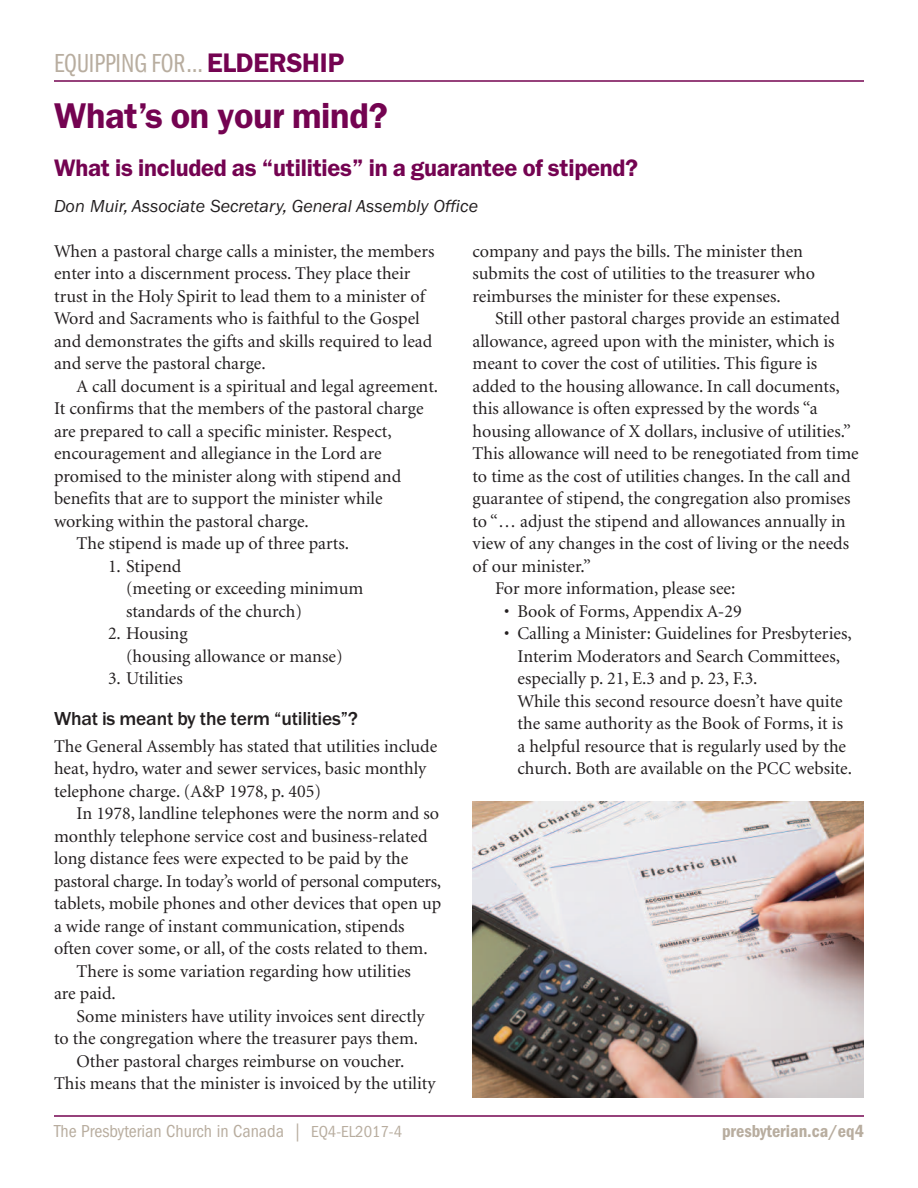
<style>
.page{position:relative;width:918px;height:1188px;background:#fff}
.page>*{position:absolute;margin:0;border:0;box-sizing:border-box;transform-origin:0 0}
.t1{font:600 36px "Franklin Gothic";letter-spacing:-.01em;color:#740351}
.t2{font:27px "Franklin Gothic Book Cmpr";color:#b8ad9f}
.t3{font:600 24px "Franklin Gothic";letter-spacing:-.01em;color:#740351}
.t4{font:500 19.5px "Franklin Gothic";letter-spacing:-.01em;color:#231f20}
.t5{font:18px/22.5px "Minion";color:#231f20}
.t6{font:italic 18px "Franklin Gothic";color:#231f20}
.t7{font:condensed 18px "Franklin Gothic";color:#b8ad9f}
.t8{font:600 condensed 18px "Franklin Gothic";color:#b8ad9f}
.s1{font-family:"Franklin Gothic";font-weight:600;color:#740351}
.s2{font-size:16.5px}
</style>
<div class="page">
<hr style="left:54px;top:1115px;width:810px;height:2px;background:#740351">
<hr style="left:54px;top:80px;width:810px;height:2px;background:#740351">
<img style="left:472px;top:801px;width:392px;height:297px">
<h2 class="t2" style="left:54px;top:54px;width:292px">EQUIPPING FOR… <span class="s1">ELDERSHIP</span></h2>
<h1 class="t1" style="left:54px;top:103px;width:335px">What’s on your mind?</h1>
<h3 class="t3" style="left:54px;top:160px;width:586px">What is included as “utilities” in a guarantee of stipend?</h3>
<p class="t6" style="left:54px;top:200px;width:426px">Don Muir, Associate Secretary, General Assembly Office</p>
<p class="t5" style="left:54px;top:241px;width:382px">When a pastoral charge calls a minister, the members enter into a discernment process. They place their trust in the Holy Spirit to lead them to a minister of Word and Sacraments who is faithful to the Gospel and demonstrates the gifts and skills required to lead and serve the pastoral charge.</p>
<p class="t5" style="left:77px;top:376px;width:363px">A call document is a spiritual and legal agreement.</p>
<p class="t5" style="left:54px;top:398px;width:371px">It confirms that the members of the pastoral charge</p>
<p class="t5" style="left:54px;top:421px;width:339px">are prepared to call a specific minister. Respect,</p>
<p class="t5" style="left:54px;top:443px;width:329px">encouragement and allegiance in the Lord are</p>
<p class="t5" style="left:54px;top:466px;width:349px">promised to the minister along with stipend and</p>
<p class="t5" style="left:54px;top:488px;width:330px">benefits that are to support the minister while</p>
<p class="t5" style="left:54px;top:511px;width:256px">working within the pastoral charge.</p>
<p class="t5" style="left:77px;top:533px;width:274px">The stipend is made up of three parts.</p>
<p class="t5" style="left:126px;top:556px;width:239px;text-indent:-18px">1. Stipend<br>(meeting or exceeding minimum standards of the church)</p>
<p class="t5" style="left:126px;top:623px;width:218px;text-indent:-18px">2. Housing<br>(housing allowance or manse)</p>
<p class="t5" style="left:108px;top:668px;width:76px">3. Utilities</p>
<p class="t4" style="left:54px;top:711px;width:305px">What is meant by the term “utilities”?</p>
<p class="t5" style="left:54px;top:736px;width:385px">The General Assembly has stated that utilities include heat, hydro, water and sewer services, basic monthly telephone charge. (A&amp;P 1978, p. 405)</p>
<p class="t5" style="left:77px;top:803px;width:364px">In 1978, landline telephones were the norm and so</p>
<p class="t5" style="left:54px;top:826px;width:375px">monthly telephone service cost and business-related</p>
<p class="t5" style="left:54px;top:848px;width:356px">long distance fees were expected to be paid by the</p>
<p class="t5" style="left:54px;top:871px;width:389px">pastoral charge. In today’s world of personal computers,</p>
<p class="t5" style="left:54px;top:893px;width:389px">tablets, mobile phones and other devices that open up</p>
<p class="t5" style="left:54px;top:916px;width:352px">a wide range of instant communication, stipends</p>
<p class="t5" style="left:54px;top:938px;width:375px">often cover some, or all, of the costs related to them.</p>
<p class="t5" style="left:77px;top:961px;width:336px">There is some variation regarding how utilities</p>
<p class="t5" style="left:54px;top:983px;width:63px">are paid.</p>
<p class="t5" style="left:77px;top:1006px;width:350px">Some ministers have utility invoices sent directly</p>
<p class="t5" style="left:54px;top:1028px;width:366px">to the congregation where the treasurer pays them.</p>
<p class="t5" style="left:77px;top:1051px;width:329px">Other pastoral charges reimburse on voucher.</p>
<p class="t5" style="left:54px;top:1073px;width:383px">This means that the minister is invoiced by the utility</p>
<p class="t5" style="left:473px;top:241px;width:344px">company and pays the bills. The minister then submits the cost of utilities to the treasurer who reimburses the minister for these expenses.</p>
<p class="t5" style="left:495px;top:308px;width:347px">Still other pastoral charges provide an estimated</p>
<p class="t5" style="left:473px;top:331px;width:364px">allowance, agreed upon with the minister, which is</p>
<p class="t5" style="left:473px;top:353px;width:346px">meant to cover the cost of utilities. This figure is</p>
<p class="t5" style="left:473px;top:376px;width:369px">added to the housing allowance. In call documents,</p>
<p class="t5" style="left:473px;top:398px;width:347px">this allowance is often expressed by the words “a</p>
<p class="t5" style="left:473px;top:421px;width:380px">housing allowance of X dollars, inclusive of utilities.”</p>
<p class="t5" style="left:473px;top:443px;width:388px">This allowance will need to be renegotiated from time</p>
<p class="t5" style="left:473px;top:466px;width:380px">to time as the cost of utilities changes. In the call and</p>
<p class="t5" style="left:473px;top:488px;width:379px">guarantee of stipend, the congregation also promises</p>
<p class="t5" style="left:473px;top:511px;width:375px">to “… adjust the stipend and allowances annually in</p>
<p class="t5" style="left:473px;top:533px;width:378px">view of any changes in the cost of living or the needs</p>
<p class="t5" style="left:473px;top:556px;width:120px">of our minister.”</p>
<p class="t5" style="left:495px;top:578px;width:242px">For more information, please see:</p>
<p class="t5" style="left:504px;top:601px;width:239px">• Book of Forms, Appendix A-29</p>
<p class="t5" style="left:518px;top:623px;width:336px;text-indent:-13px">• Calling a Minister: Guidelines for Presbyteries, Interim Moderators and Search Committees, especially p. 21, E.3 and p. 23, F.3.<br>While this second resource doesn’t have quite the same authority as the Book of Forms, it is a helpful resource that is regularly used by the church. Both are available on the PCC website.</p>
<p class="t7" style="left:54px;top:1125px;width:350px">The Presbyterian Church in Canada | <span class="s2">EQ4-EL2017-4</span></p>
<p class="t8" style="left:722px;top:1125px;width:143px">presbyterian.ca/eq4</p>
</div>
